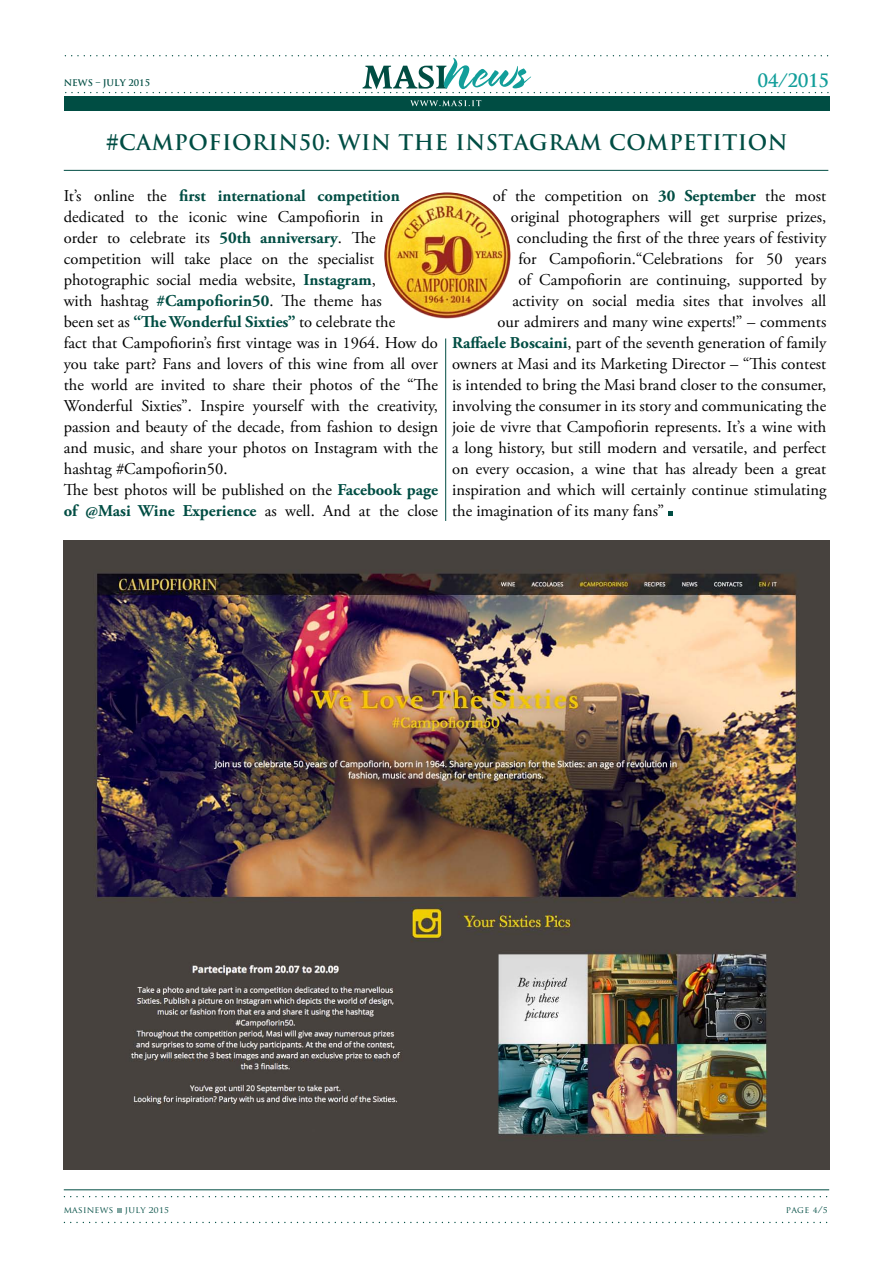
<style>
.page{position:relative;width:893px;height:1263px;background:#fff}
.page>*{position:absolute;margin:0;border:0;box-sizing:border-box;transform-origin:0 0}
.t1{font:700 21px "Trajan Pro";letter-spacing:.025em;color:#004d43}
.t2{font:700 18px "Trajan Pro";letter-spacing:-.025em;color:#129e9a}
.t3{font:16.5px/21px "Adobe Garamond Pro";color:#000}
.t4{font:9px "Trajan Pro";letter-spacing:.025em;color:#004d43}
.t5{font:700 9px "Trajan Pro";color:#004d43}
.s1{font-weight:700;color:#004d43}
</style>
<div class="page">
<svg style="left:668px;top:511px;width:5px;height:5px"></svg>
<svg style="left:64px;top:1222px;width:763px;height:1px"></svg>
<svg style="left:64px;top:1196px;width:763px;height:1px"></svg>
<svg style="left:117px;top:1208px;width:5px;height:5px"></svg>
<hr style="left:64px;top:1189px;width:765px;height:1px;background:#004d43">
<div style="left:64px;top:96px;width:765px;height:15px;background:#004d43"></div>
<svg style="left:410px;top:100px;width:71px;height:6px"></svg>
<svg style="left:65px;top:55px;width:764px;height:38px"></svg>
<hr style="left:64px;top:170px;width:764px;height:1px;background:#004d43">
<hr style="left:445px;top:338px;width:1px;height:183px;background:#004d43">
<img style="left:384px;top:192px;width:127px;height:127px;border-radius:63px">
<img style="left:64px;top:540px;width:765px;height:630px">
<p class="t5" style="left:64px;top:78px;width:88px">NEWS – JULY 2015</p>
<p class="t2" style="left:757px;top:69px;width:73px">04/2015</p>
<p class="t1" style="left:106px;top:130px;width:50px">#CAMPO</p>
<p class="t1" style="left:209px;top:130px;width:28px">FIORI</p>
<p class="t1" style="left:279px;top:130px;width:289px">N50: WIN THE INSTAGRAM</p>
<p class="t1" style="left:609px;top:130px;width:37px">COMP</p>
<p class="t1" style="left:683px;top:130px;width:106px">ETITION</p>
<p class="t3" style="left:64px;top:186px;width:376px">It’s online the <span class="s1">first international competition </span>dedicated to the iconic wine Campofiorin in<br>order to celebrate its <span class="s1">50th anniversary</span>. The competition will take place on the specialist photographic social media website, <span class="s1">Instagram</span>,<br>with hashtag <span class="s1">#Campofiorin50</span>. The theme has<br>been set as <span class="s1">“The Wonderful Sixties”</span> to celebrate the<br>fact that Campofiorin’s first vintage was in 1964. How do you take part? Fans and lovers of this wine from all over the world are invited to share their photos of the “The Wonderful Sixties”. Inspire yourself with the creativity, passion and beauty of the decade, from fashion to design and music, and share your photos on Instagram with the hashtag #Campofiorin50.<br>The best photos will be published on the <span class="s1">Facebook page of @Masi Wine Experience</span> as well. And at the close</p>
<p class="t3" style="left:493px;top:186px;width:335px">of the competition on <span class="s1">30 September</span> the most</p>
<p class="t3" style="left:511px;top:207px;width:317px">original photographers will get surprise prizes,</p>
<p class="t3" style="left:517px;top:228px;width:311px">concluding the first of the three years of festivity</p>
<p class="t3" style="left:518px;top:249px;width:309px">for Campofiorin.“Celebrations for 50 years</p>
<p class="t3" style="left:518px;top:270px;width:309px">of Campofiorin are continuing, supported by</p>
<p class="t3" style="left:512px;top:291px;width:315px">activity on social media sites that involves all</p>
<p class="t3" style="left:497px;top:312px;width:330px">our admirers and many wine experts!” – comments</p>
<p class="t3" style="left:452px;top:333px;width:376px"><span class="s1">Raffaele Boscaini</span>, part of the seventh generation of family</p>
<p class="t3" style="left:452px;top:354px;width:376px">owners at Masi and its Marketing Director – “This contest</p>
<p class="t3" style="left:452px;top:375px;width:376px">is intended to bring the Masi brand closer to the consumer,</p>
<p class="t3" style="left:452px;top:396px;width:376px">involving the consumer in its story and communicating the</p>
<p class="t3" style="left:452px;top:417px;width:376px">joie de vivre that Campofiorin represents. It’s a wine with</p>
<p class="t3" style="left:452px;top:438px;width:376px">a long history, but still modern and versatile, and perfect</p>
<p class="t3" style="left:452px;top:459px;width:376px">on every occasion, a wine that has already been a great</p>
<p class="t3" style="left:452px;top:480px;width:376px">inspiration and which will certainly continue stimulating</p>
<p class="t3" style="left:452px;top:501px;width:213px">the imagination of its many fans”</p>
<p class="t4" style="left:64px;top:1204px;width:51px">MASINEWS</p>
<p class="t4" style="left:125px;top:1204px;width:45px">JULY 2015</p>
<p class="t4" style="left:786px;top:1204px;width:43px">PAGE 4/5</p>
</div>
